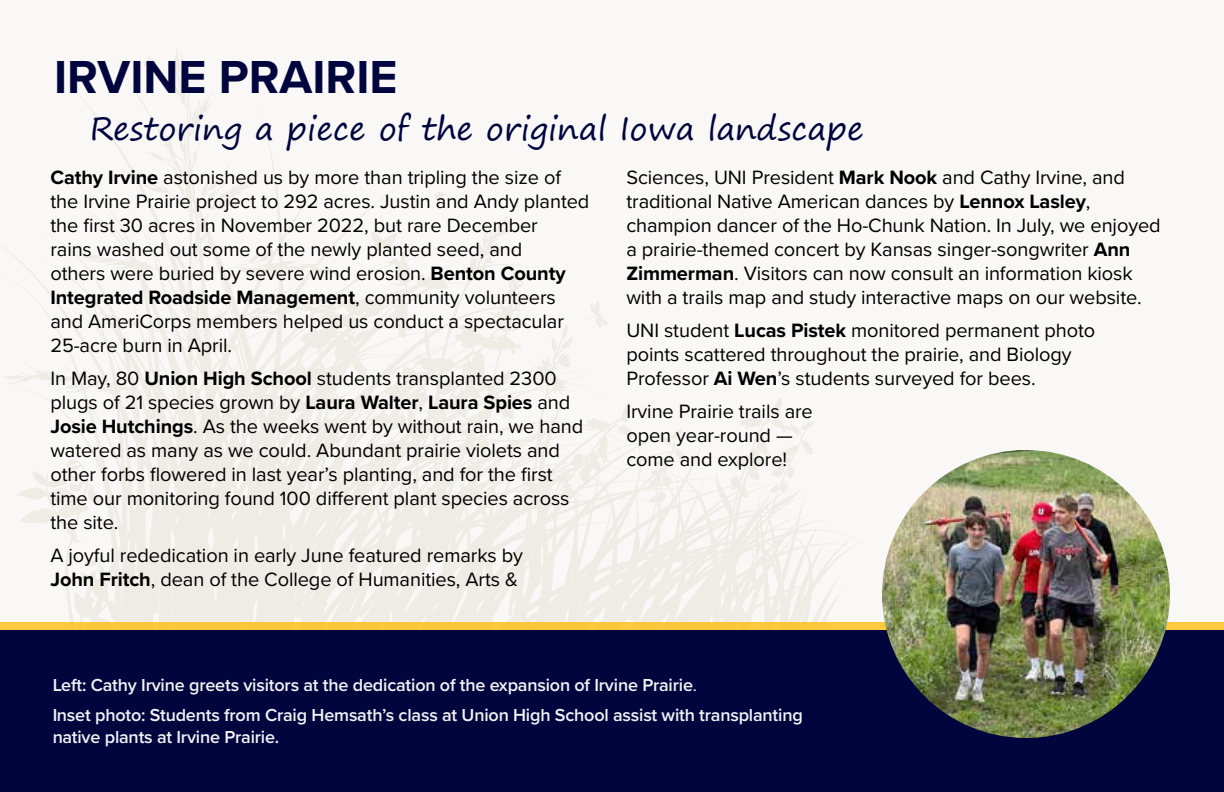
<style>
.page{position:relative;width:1224px;height:792px;background:#fff}
.page>*{position:absolute;margin:0;border:0;box-sizing:border-box;transform-origin:0 0}
.t1{font:700 48px "Proxima Nova";color:#00053e}
.t2{font:32px "Segoe Print";color:#00053e}
.t3{font:20px/24px "Proxima Nova";letter-spacing:-.005em;color:#000}
.t4{font:600 18px/30.6px "Proxima Nova";letter-spacing:-.01em;color:#fff}
.s1{font-weight:700}
.s2{font-weight:400}
</style>
<div class="page">
<div style="left:0;top:0;width:1224px;height:644px;background:#f9f8f6"></div>
<svg style="left:435px;top:191px;width:11px;height:10px"></svg>
<svg style="left:6px;top:232px;width:861px;height:391px"></svg>
<svg style="left:0;top:49px;width:349px;height:406px"></svg>
<div style="left:0;top:623px;width:1224px;height:169px;background:#fbc73a"></div>
<div style="left:0;top:630px;width:1224px;height:162px;background:#00053e"></div>
<img style="left:882px;top:450px;width:288px;height:288px;border-radius:144px">
<h1 class="t1" style="left:54px;top:41px;width:345px">IRVINE PRAIRIE</h1>
<h2 class="t2" style="left:90px;top:100px;width:775px">Restoring a piece of the original Iowa landscape</h2>
<p class="t3" style="left:50px;top:164px;width:541px"><span class="s1">Cathy Irvine</span> astonished us by more than tripling the size of the Irvine Prairie project to 292 acres. Justin and Andy planted the first 30 acres in November 2022, but rare December<br>rains washed out some of the newly planted seed, and<br>others were buried by severe wind erosion. <span class="s1">Benton County Integrated Roadside Management</span>, community volunteers and AmeriCorps members helped us conduct a spectacular 25-acre burn in April.</p>
<p class="t3" style="left:50px;top:365px;width:534px">In May, 80 <span class="s1">Union High School</span> students transplanted 2300 plugs of 21 species grown by <span class="s1">Laura Walter</span>, <span class="s1">Laura Spies</span> and <span class="s1">Josie Hutchings</span>. As the weeks went by without rain, we hand watered as many as we could. Abundant prairie violets and other forbs flowered in last year’s planting, and for the first time our monitoring found 100 different plant species across the site.</p>
<p class="t3" style="left:50px;top:542px;width:474px">A joyful rededication in early June featured remarks by<br><span class="s1">John Fritch</span>, dean of the College of Humanities, Arts &amp;</p>
<p class="t3" style="left:626px;top:164px;width:536px">Sciences, UNI President <span class="s1">Mark Nook</span> and Cathy Irvine, and traditional Native American dances by <span class="s1">Lennox Lasley</span>, champion dancer of the Ho-Chunk Nation. In July, we enjoyed a prairie-themed concert by Kansas singer-songwriter <span class="s1">Ann Zimmerman</span>. Visitors can now consult an information kiosk with a trails map and study interactive maps on our website.</p>
<p class="t3" style="left:626px;top:317px;width:470px">UNI student <span class="s1">Lucas Pistek</span> monitored permanent photo points scattered throughout the prairie, and Biology<br>Professor <span class="s1">Ai Wen</span>’s students surveyed for bees.</p>
<p class="t3" style="left:626px;top:398px;width:188px">Irvine Prairie trails are open year-round — come and explore!</p>
<p class="t4" style="left:52px;top:669px;width:752px">Left: Cathy Irvine greets visitors at the dedication of the expansion of Irvine Prairie<span class="s2">.<br></span>Inset photo: Students from Craig Hemsath’s class at Union High School assist with transplanting</p>
<p class="t4" style="left:52px;top:721px;width:228px">native plants at Irvine Prairie.</p>
</div>
